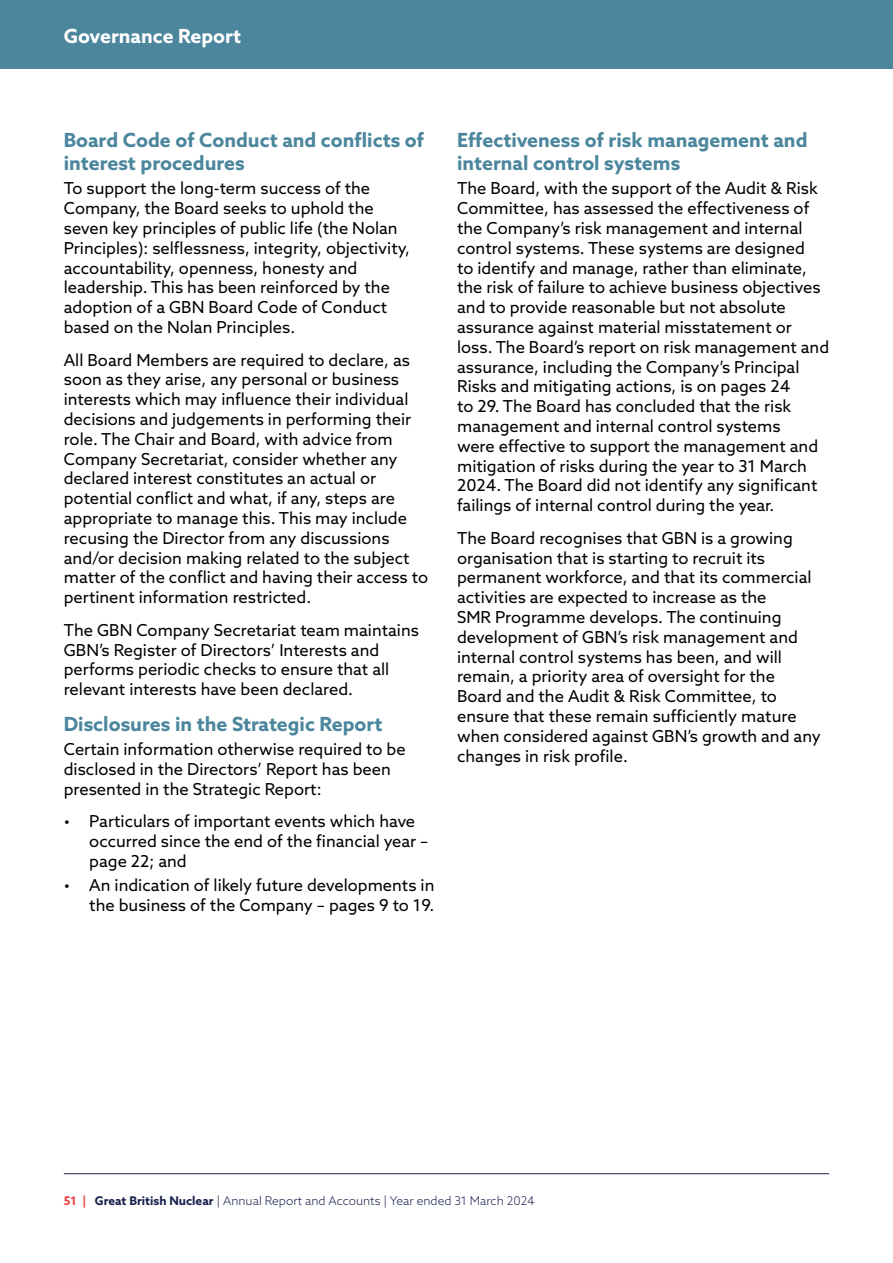
<style>
.page{position:relative;width:893px;height:1263px;background:#fff}
.page>*{position:absolute;margin:0;border:0;box-sizing:border-box;transform-origin:0 0}
.t1{font:700 19.5px/23.4px "Azo Sans";color:#4b869d}
.t2{font:700 19.5px "Azo Sans";color:#fff}
.t3{font:16.5px/19.8px "Azo Sans";color:#000}
.t4{font:300 12px "Azo Sans";color:#19224f}
.s1{font-weight:700;color:#ef4345}
.s2{font-weight:700}
</style>
<div class="page">
<hr style="left:64px;top:1173px;width:765px;height:1px;background:#19224f">
<div style="left:0;top:0;width:893px;height:68px;background:#4b869d"></div>
<p class="t2" style="left:64px;top:23px;width:179px">Governance Report</p>
<p class="t1" style="left:64px;top:128px;width:362px">Board Code of Conduct and conflicts of interest procedures</p>
<p class="t3" style="left:64px;top:178px;width:348px">To support the long-term success of the Company, the Board seeks to uphold the seven key principles of public life (the Nolan Principles): selflessness, integrity, objectivity, accountability, openness, honesty and leadership. This has been reinforced by the adoption of a GBN Board Code of Conduct based on the Nolan Principles.</p>
<p class="t3" style="left:64px;top:349px;width:366px">All Board Members are required to declare, as soon as they arise, any personal or business interests which may influence their individual decisions and judgements in performing their role. The Chair and Board, with advice from Company Secretariat, consider whether any declared interest constitutes an actual or potential conflict and what, if any, steps are appropriate to manage this. This may include recusing the Director from any discussions and/or decision making related to the subject matter of the conflict and having their access to pertinent information restricted.</p>
<p class="t3" style="left:64px;top:620px;width:357px">The GBN Company Secretariat team maintains GBN’s Register of Directors’ Interests and performs periodic checks to ensure that all relevant interests have been declared.</p>
<p class="t1" style="left:64px;top:712px;width:320px">Disclosures in the Strategic Report</p>
<p class="t3" style="left:64px;top:739px;width:343px">Certain information otherwise required to be disclosed in the Directors’ Report has been presented in the Strategic Report:</p>
<p class="t3" style="left:89px;top:811px;width:341px;text-indent:-26px">• Particulars of important events which have occurred since the end of the financial year – page 22; and</p>
<p class="t3" style="left:64px;top:875px;width:372px;text-align:right">• An indication of likely future developments in the business of the Company – pages 9 to 19.</p>
<p class="t1" style="left:457px;top:128px;width:352px">Effectiveness of risk management and internal control systems</p>
<p class="t3" style="left:457px;top:178px;width:374px">The Board, with the support of the Audit &amp; Risk Committee, has assessed the effectiveness of the Company’s risk management and internal control systems. These systems are designed<br>to identify and manage, rather than eliminate, the risk of failure to achieve business objectives and to provide reasonable but not absolute assurance against material misstatement or loss. The Board’s report on risk management and assurance, including the Company’s Principal Risks and mitigating actions, is on pages 24<br>to 29. The Board has concluded that the risk management and internal control systems<br>were effective to support the management and mitigation of risks during the year to 31 March 2024. The Board did not identify any significant failings of internal control during the year.</p>
<p class="t3" style="left:457px;top:528px;width:365px">The Board recognises that GBN is a growing organisation that is starting to recruit its permanent workforce, and that its commercial activities are expected to increase as the<br>SMR Programme develops. The continuing development of GBN’s risk management and internal control systems has been, and will remain, a priority area of oversight for the Board and the Audit &amp; Risk Committee, to ensure that these remain sufficiently mature when considered against GBN’s growth and any changes in risk profile.</p>
<p class="t4" style="left:64px;top:1193px;width:472px"><span class="s1">51 |</span> <span class="s2">Great British Nuclear</span> | Annual Report and Accounts | Year ended 31 March 2024</p>
</div>
